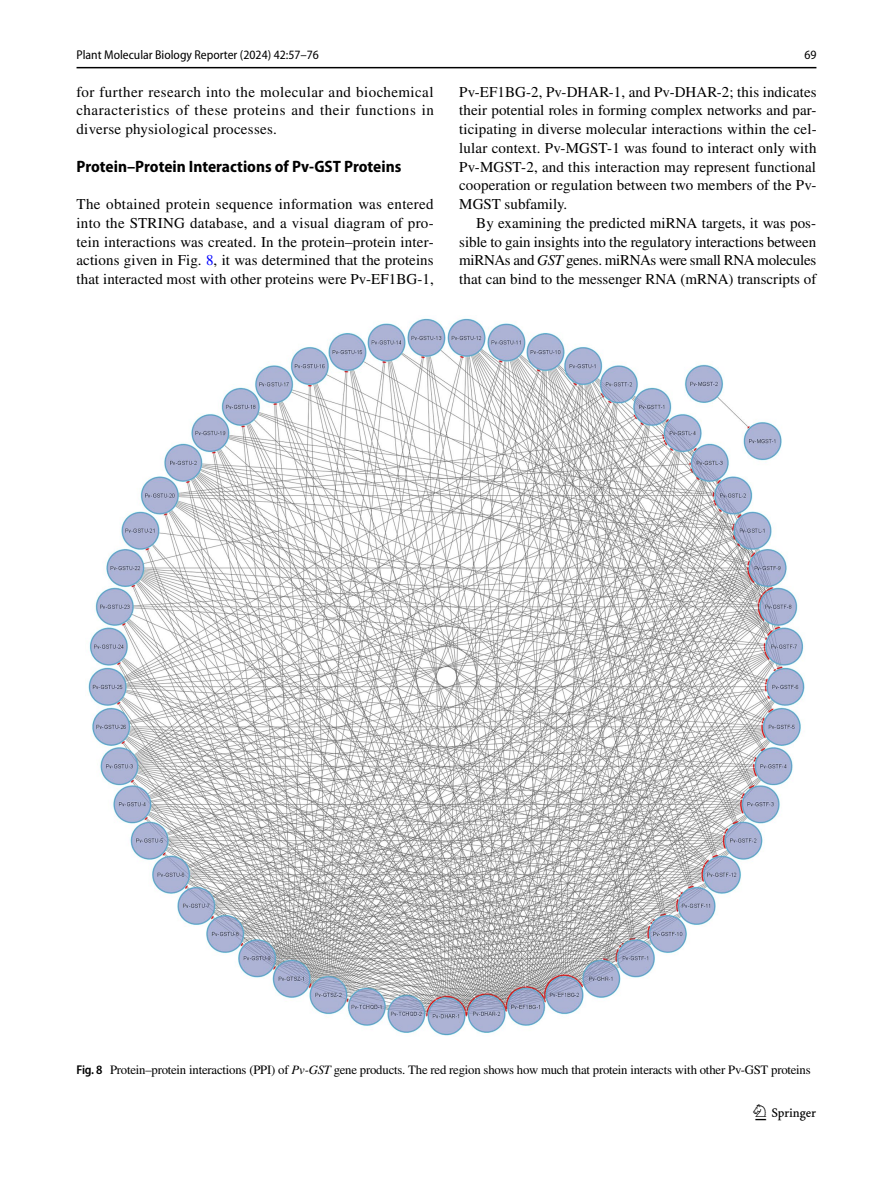
<style>
.page{position:relative;width:893px;height:1187px;background:#fff}
.page>*{position:absolute;margin:0;border:0;box-sizing:border-box;transform-origin:0 0}
.t1{font:22.5px "Springnew Regular 3";color:#000}
.t2{font:700 semi-condensed 16.5px "Myriad Pro";color:#000}
.t3{font:15px/18.8px "STIX";letter-spacing:.005em;color:#000;text-align:justify}
.t4{font:12.75px "STIX";letter-spacing:-.015em;color:#000}
.t5{font:semi-condensed 12.75px "Myriad Pro";color:#000}
.s1{color:#00f}
.s2{font-style:italic}
.s3{font-family:"Myriad Pro";font-weight:600;font-stretch:semi-condensed}
</style>
<div class="page">
<hr style="left:77px;top:67px;width:739px;height:1px;background:#000">
<img style="left:88px;top:318px;width:717px;height:718px">
<p class="t5" style="left:77px;top:48px;width:244px">Plant Molecular Biology Reporter (2024) 42:57–76</p>
<p class="t5" style="left:804px;top:48px;width:14px">69</p>
<p class="t3" style="left:77px;top:83px;width:359px">for further research into the molecular and biochemical characteristics of these proteins and their functions in diverse physiological processes.</p>
<p class="t2" style="left:77px;top:157px;width:326px">Protein–Protein Interactions of Pv‑GST Proteins</p>
<p class="t3" style="left:77px;top:196px;width:359px">The obtained protein sequence information was entered into the STRING database, and a visual diagram of pro&shy;tein interactions was created. In the protein–protein inter&shy;actions given in Fig. <span class="s1">8</span>, it was determined that the proteins that interacted most with other proteins were Pv-EF1BG-1,</p>
<p class="t3" style="left:459px;top:83px;width:359px">Pv-EF1BG-2, Pv-DHAR-1, and Pv-DHAR-2; this indicates their potential roles in forming complex networks and par&shy;ticipating in diverse molecular interactions within the cel&shy;lular context. Pv-MGST-1 was found to interact only with Pv-MGST-2, and this interaction may represent functional cooperation or regulation between two members of the Pv-MGST subfamily.</p>
<p class="t3" style="left:459px;top:214px;width:359px;text-indent:17px">By examining the predicted miRNA targets, it was pos&shy;sible to gain insights into the regulatory interactions between miRNAs and <span class="s2">GST</span> genes. miRNAs were small RNA molecules that can bind to the messenger RNA (mRNA) transcripts of</p>
<p class="t4" style="left:77px;top:1060px;width:736px"><span class="s3">Fig. 8</span> Protein–protein interactions (PPI) of <span class="s2">Pv-GST</span> gene products. The red region shows how much that protein interacts with other Pv-GST proteins</p>
<h1 class="t1" style="left:755px;top:1104px;width:62px">1 3</h1>
</div>
